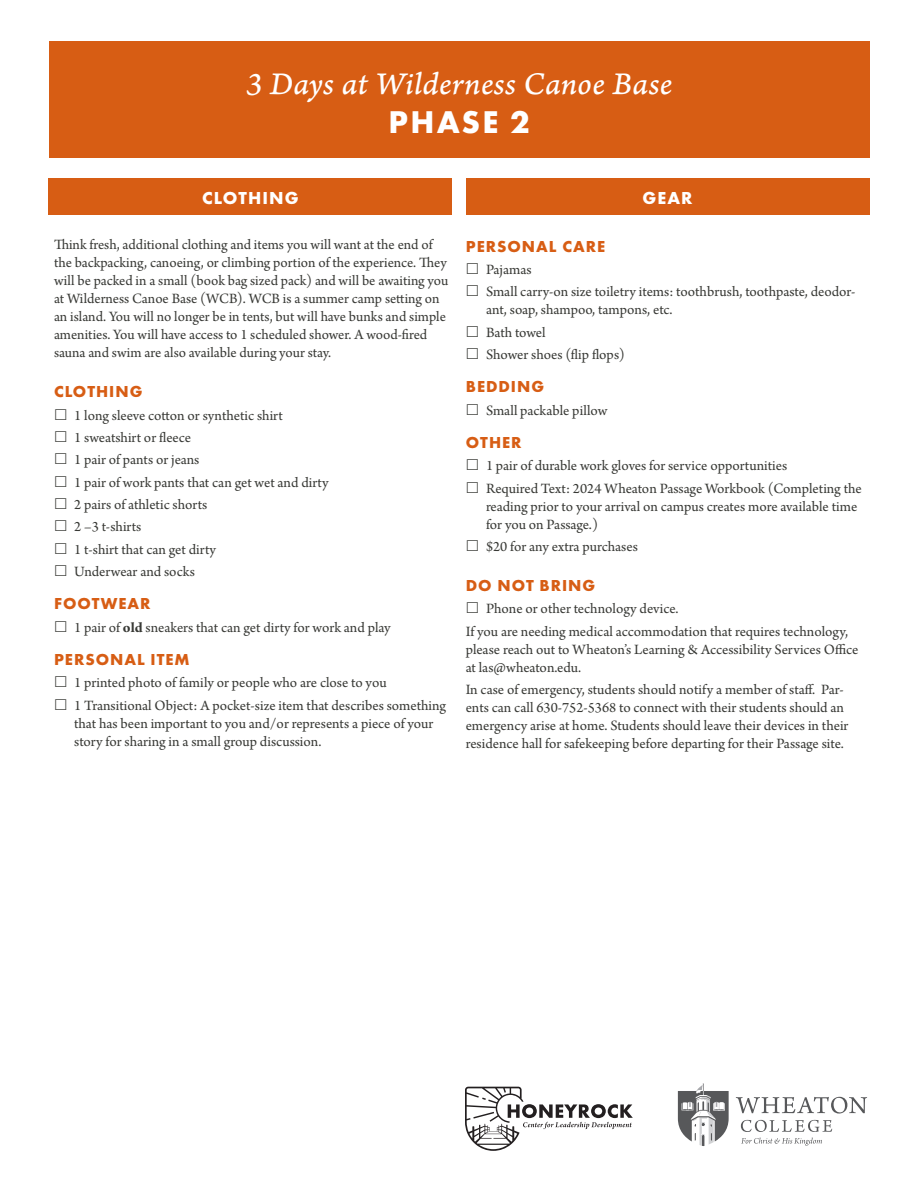
<style>
.page{position:relative;width:918px;height:1188px;background:#fff}
.page>*{position:absolute;margin:0;border:0;box-sizing:border-box;transform-origin:0 0}
.t1{font:33px "Arno Pro Italic Caption";color:#fff}
.t2{font:700 32.7px "Futura PT";letter-spacing:.07em;color:#fff}
.t3{font:700 18px "Futura PT";letter-spacing:.06em;color:#fff}
.Checklist_Heading_1_Column{font:700 16.5px "Futura PT";letter-spacing:.06em;color:#d75d14}
.Checklist_1_Column{font:15px/18px "Arno Pro";color:#383935}
.Checklist_1_Column-2{font:15px "Arno Pro";letter-spacing:.025em;color:#383935}
.s1{font-weight:700}
</style>
<div class="page">
<div style="left:466px;top:179px;width:403px;height:36px;background:#d75d14"></div>
<div style="left:49px;top:179px;width:403px;height:36px;background:#d75d14"></div>
<div style="left:49px;top:41px;width:820px;height:117px;background:#d75d14"></div>
<svg style="left:678px;top:1083px;width:51px;height:63px"></svg>
<svg style="left:736px;top:1097px;width:131px;height:17px"></svg>
<svg style="left:741px;top:1120px;width:91px;height:12px"></svg>
<svg style="left:741px;top:1138px;width:81px;height:8px"></svg>
<svg style="left:465px;top:1087px;width:168px;height:64px"></svg>
<p class="t1" style="left:246px;top:64px;width:428px">3 Days at Wilderness Canoe Base</p>
<p class="t2" style="left:389px;top:101px;width:143px">PHASE 2</p>
<p class="t3" style="left:202px;top:186px;width:98px">CLOTHING</p>
<p class="t3" style="left:643px;top:186px;width:52px">GEAR</p>
<p class="Checklist_1_Column" style="left:54px;top:237px;width:396px">Think fresh, additional clothing and items you will want at the end of the backpacking, canoeing, or climbing portion of the experience. They will be packed in a small (book bag sized pack) and will be awaiting you at Wilderness Canoe Base (WCB). WCB is a summer camp setting on an island. You will no longer be in tents, but will have bunks and simple amenities. You will have access to 1 scheduled shower. A wood-fired sauna and swim are also available during your stay.</p>
<p class="Checklist_Heading_1_Column" style="left:54px;top:381px;width:90px">CLOTHING</p>
<p class="Checklist_1_Column" style="left:74px;top:407px;width:210px">1 long sleeve cotton or synthetic shirt</p>
<p class="Checklist_1_Column" style="left:74px;top:429px;width:118px">1 sweatshirt or fleece</p>
<p class="Checklist_1_Column" style="left:74px;top:452px;width:127px">1 pair of pants or jeans</p>
<p class="Checklist_1_Column" style="left:74px;top:474px;width:256px">1 pair of work pants that can get wet and dirty</p>
<p class="Checklist_1_Column" style="left:74px;top:496px;width:135px">2 pairs of athletic shorts</p>
<p class="Checklist_1_Column" style="left:74px;top:519px;width:69px">2 –3 t-shirts</p>
<p class="Checklist_1_Column" style="left:74px;top:541px;width:144px">1 t-shirt that can get dirty</p>
<p class="Checklist_1_Column" style="left:74px;top:563px;width:122px">Underwear and socks</p>
<p class="Checklist_Heading_1_Column" style="left:54px;top:593px;width:98px">FOOTWEAR</p>
<p class="Checklist_1_Column" style="left:74px;top:619px;width:318px">1 pair of <span class="s1">old</span> sneakers that can get dirty for work and play</p>
<p class="Checklist_Heading_1_Column" style="left:54px;top:649px;width:137px">PERSONAL ITEM</p>
<p class="Checklist_1_Column-2" style="left:74px;top:674px;width:314px">1 printed photo of family or people who are close to you</p>
<p class="Checklist_1_Column" style="left:74px;top:697px;width:373px">1 Transitional Object: A pocket-size item that describes something that has been important to you and/or represents a piece of your story for sharing in a small group discussion.</p>
<p class="Checklist_Heading_1_Column" style="left:466px;top:236px;width:141px">PERSONAL CARE</p>
<p class="Checklist_1_Column" style="left:486px;top:261px;width:47px">Pajamas</p>
<p class="Checklist_1_Column" style="left:486px;top:284px;width:371px">Small carry-on size toiletry items: toothbrush, toothpaste, deodor&shy;ant, soap, shampoo, tampons, etc.</p>
<p class="Checklist_1_Column" style="left:486px;top:324px;width:61px">Bath towel</p>
<p class="Checklist_1_Column" style="left:486px;top:346px;width:140px">Shower shoes (flip flops)</p>
<p class="Checklist_Heading_1_Column" style="left:466px;top:376px;width:80px">BEDDING</p>
<p class="Checklist_1_Column" style="left:486px;top:402px;width:123px">Small packable pillow</p>
<p class="Checklist_Heading_1_Column" style="left:466px;top:432px;width:57px">OTHER</p>
<p class="Checklist_1_Column" style="left:486px;top:458px;width:303px">1 pair of durable work gloves for service opportunities</p>
<p class="Checklist_1_Column" style="left:486px;top:480px;width:377px">Required Text: 2024 Wheaton Passage Workbook (Completing the reading prior to your arrival on campus creates more available time for you on Passage.)</p>
<p class="Checklist_1_Column" style="left:486px;top:538px;width:153px">$20 for any extra purchases</p>
<p class="Checklist_Heading_1_Column" style="left:466px;top:575px;width:131px">DO NOT BRING</p>
<p class="Checklist_1_Column" style="left:486px;top:601px;width:194px">Phone or other technology device.</p>
<p class="Checklist_1_Column" style="left:466px;top:623px;width:394px">If you are needing medical accommodation that requires technology, please reach out to Wheaton’s Learning &amp; Accessibility Services Office at las@wheaton.edu.</p>
<p class="Checklist_1_Column" style="left:466px;top:681px;width:384px">In case of emergency, students should notify a member of staff. Par&shy;ents can call 630-752-5368 to connect with their students should an emergency arise at home. Students should leave their devices in their residence hall for safekeeping before departing for their Passage site.</p>
</div>
